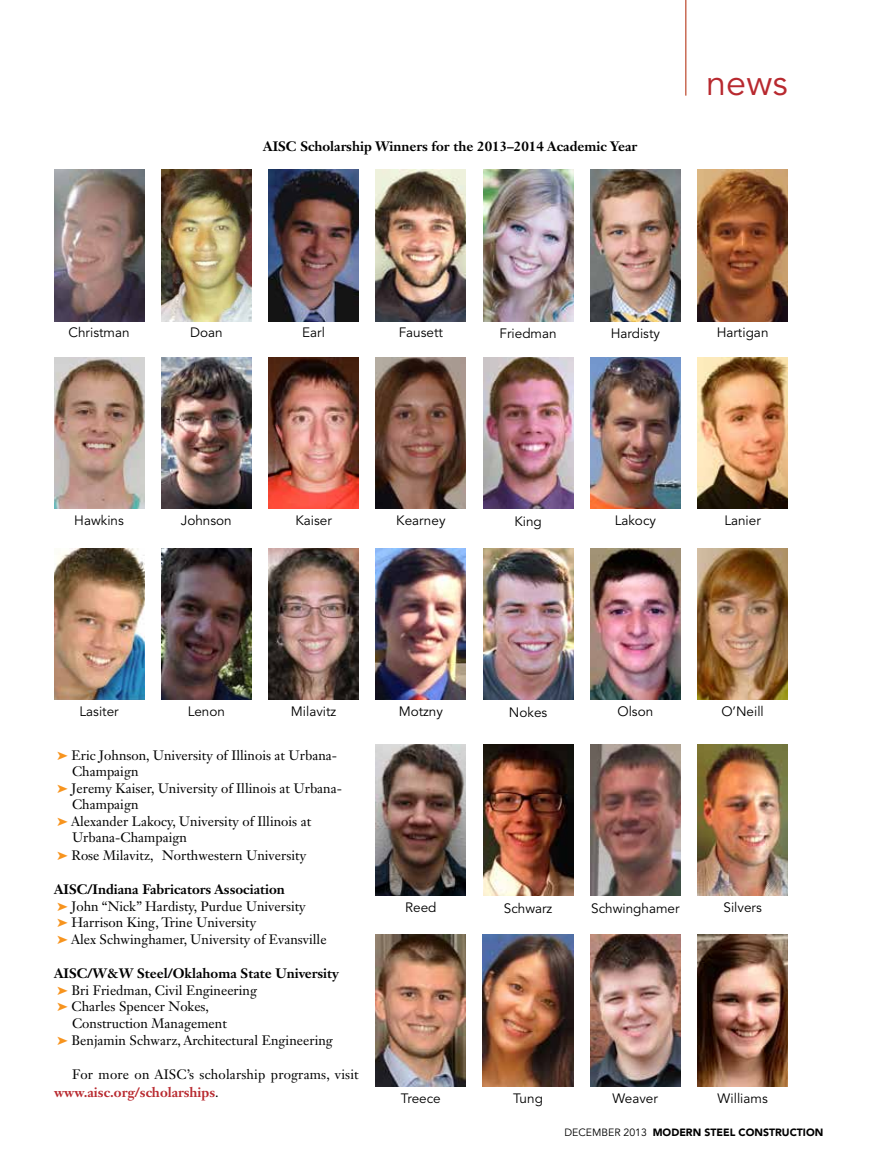
<style>
.page{position:relative;width:878px;height:1175px;background:#fff}
.page>*{position:absolute;margin:0;border:0;box-sizing:border-box;transform-origin:0 0}
.t1{font:36px "Avenir LT Std";color:#b8292f}
.t2{font:13.5px/16.5px "Janson Text LT Std";color:#000}
.t3{font:13.5px "Avenir LT Std";color:#000}
.t4{font:700 13.5px "Janson Text LT Std";color:#000}
.t5{font:900 10.5px "Avenir LT Std";color:#000}
.s1{color:#f7941e}
.s2{font-weight:700}
.s3{font-weight:700;color:#b8292f}
.s4{font-weight:400}
</style>
<div class="page">
<img style="left:376px;top:934px;width:90px;height:152px">
<img style="left:483px;top:934px;width:90px;height:152px">
<img style="left:590px;top:934px;width:90px;height:152px">
<img style="left:697px;top:934px;width:90px;height:152px">
<img style="left:54px;top:357px;width:90px;height:152px">
<img style="left:161px;top:357px;width:90px;height:152px">
<img style="left:376px;top:357px;width:90px;height:152px">
<img style="left:590px;top:357px;width:90px;height:152px">
<img style="left:697px;top:357px;width:90px;height:152px">
<img style="left:268px;top:357px;width:90px;height:152px">
<img style="left:483px;top:357px;width:90px;height:152px">
<img style="left:54px;top:170px;width:90px;height:151px">
<img style="left:161px;top:170px;width:90px;height:151px">
<img style="left:268px;top:170px;width:90px;height:151px">
<img style="left:376px;top:170px;width:90px;height:151px">
<img style="left:697px;top:170px;width:90px;height:151px">
<img style="left:590px;top:170px;width:90px;height:151px">
<img style="left:483px;top:170px;width:90px;height:151px">
<img style="left:697px;top:744px;width:90px;height:151px">
<img style="left:376px;top:744px;width:90px;height:151px">
<img style="left:590px;top:744px;width:90px;height:151px">
<img style="left:483px;top:744px;width:90px;height:151px">
<img style="left:376px;top:548px;width:90px;height:152px">
<img style="left:590px;top:548px;width:90px;height:152px">
<img style="left:697px;top:548px;width:90px;height:152px">
<img style="left:161px;top:548px;width:90px;height:152px">
<img style="left:268px;top:548px;width:90px;height:152px">
<img style="left:54px;top:548px;width:90px;height:152px">
<img style="left:483px;top:548px;width:90px;height:152px">
<hr style="left:685px;top:0;width:1px;height:96px;background:#c96b56">
<p class="t4" style="left:263px;top:137px;width:375px">AISC Scholarship Winners for the 2013–2014 Academic Year</p>
<h1 class="t1" style="left:706px;top:62px;width:83px">news</h1>
<p class="t3" style="left:69px;top:325px;width:63px">Christman</p>
<p class="t3" style="left:190px;top:325px;width:34px">Doan</p>
<p class="t3" style="left:302px;top:325px;width:24px">Earl</p>
<p class="t3" style="left:398px;top:325px;width:46px">Fausett</p>
<p class="t3" style="left:499px;top:326px;width:59px">Friedman</p>
<p class="t3" style="left:610px;top:326px;width:51px">Hardisty</p>
<p class="t3" style="left:716px;top:325px;width:53px">Hartigan</p>
<p class="t3" style="left:74px;top:512px;width:51px">Hawkins</p>
<p class="t3" style="left:181px;top:512px;width:52px">Johnson</p>
<p class="t3" style="left:295px;top:512px;width:38px">Kaiser</p>
<p class="t3" style="left:396px;top:512px;width:51px">Kearney</p>
<p class="t3" style="left:514px;top:513px;width:29px">King</p>
<p class="t3" style="left:614px;top:512px;width:43px">Lakocy</p>
<p class="t3" style="left:724px;top:512px;width:38px">Lanier</p>
<p class="t3" style="left:79px;top:703px;width:41px">Lasiter</p>
<p class="t3" style="left:188px;top:703px;width:39px">Lenon</p>
<p class="t3" style="left:291px;top:703px;width:47px">Milavitz</p>
<p class="t3" style="left:398px;top:704px;width:46px">Motzny</p>
<p class="t3" style="left:509px;top:704px;width:40px">Nokes</p>
<p class="t3" style="left:617px;top:704px;width:37px">Olson</p>
<p class="t3" style="left:721px;top:704px;width:44px">O’Neill</p>
<p class="t2" style="left:57px;top:746px;width:281px"><span class="s1">➤</span> Eric Johnson, University of Illinois at Urbana-</p>
<p class="t2" style="left:72px;top:763px;width:68px">Champaign</p>
<p class="t2" style="left:57px;top:779px;width:286px"><span class="s1">➤</span> Jeremy Kaiser, University of Illinois at Urbana-</p>
<p class="t2" style="left:72px;top:796px;width:68px">Champaign</p>
<p class="t2" style="left:57px;top:812px;width:256px"><span class="s1">➤</span> Alexander Lakocy, University of Illinois at</p>
<p class="t2" style="left:72px;top:829px;width:116px">Urbana-Champaign</p>
<p class="t2" style="left:57px;top:846px;width:250px"><span class="s1">➤</span> Rose Milavitz, Northwestern University</p>
<p class="t2" style="left:54px;top:881px;width:274px"><span class="s2">AISC/Indiana Fabricators Association<br></span><span class="s1">➤</span> John “Nick” Hardisty, Purdue University<br><span class="s1">➤</span> Harrison King, Trine University<br><span class="s1">➤</span> Alex Schwinghamer, University of Evansville</p>
<p class="t4" style="left:54px;top:964px;width:286px">AISC/W&amp;W Steel/Oklahoma State University</p>
<p class="t2" style="left:57px;top:981px;width:202px"><span class="s1">➤</span> Bri Friedman, Civil Engineering</p>
<p class="t2" style="left:57px;top:998px;width:153px"><span class="s1">➤</span> Charles Spencer Nokes,</p>
<p class="t2" style="left:72px;top:1014px;width:156px">Construction Management</p>
<p class="t2" style="left:57px;top:1031px;width:277px"><span class="s1">➤</span> Benjamin Schwarz, Architectural Engineering</p>
<p class="t2" style="left:54px;top:1066px;width:306px;line-height:17.2px;text-indent:18px">For more on AISC’s scholarship programs, visit <span class="s3">www.aisc.org/scholarships</span>.</p>
<p class="t3" style="left:405px;top:899px;width:33px">Reed</p>
<p class="t3" style="left:504px;top:900px;width:50px">Schwarz</p>
<p class="t3" style="left:591px;top:900px;width:90px">Schwinghamer</p>
<p class="t3" style="left:723px;top:899px;width:40px">Silvers</p>
<p class="t3" style="left:401px;top:1090px;width:41px">Treece</p>
<p class="t3" style="left:513px;top:1090px;width:31px">Tung</p>
<p class="t3" style="left:612px;top:1090px;width:47px">Weaver</p>
<p class="t3" style="left:717px;top:1090px;width:52px">Williams</p>
<p class="t5" style="left:564px;top:1125px;width:260px"><span class="s4">december 2013</span> MODERN STEEL CONSTRUCTION</p>
</div>
